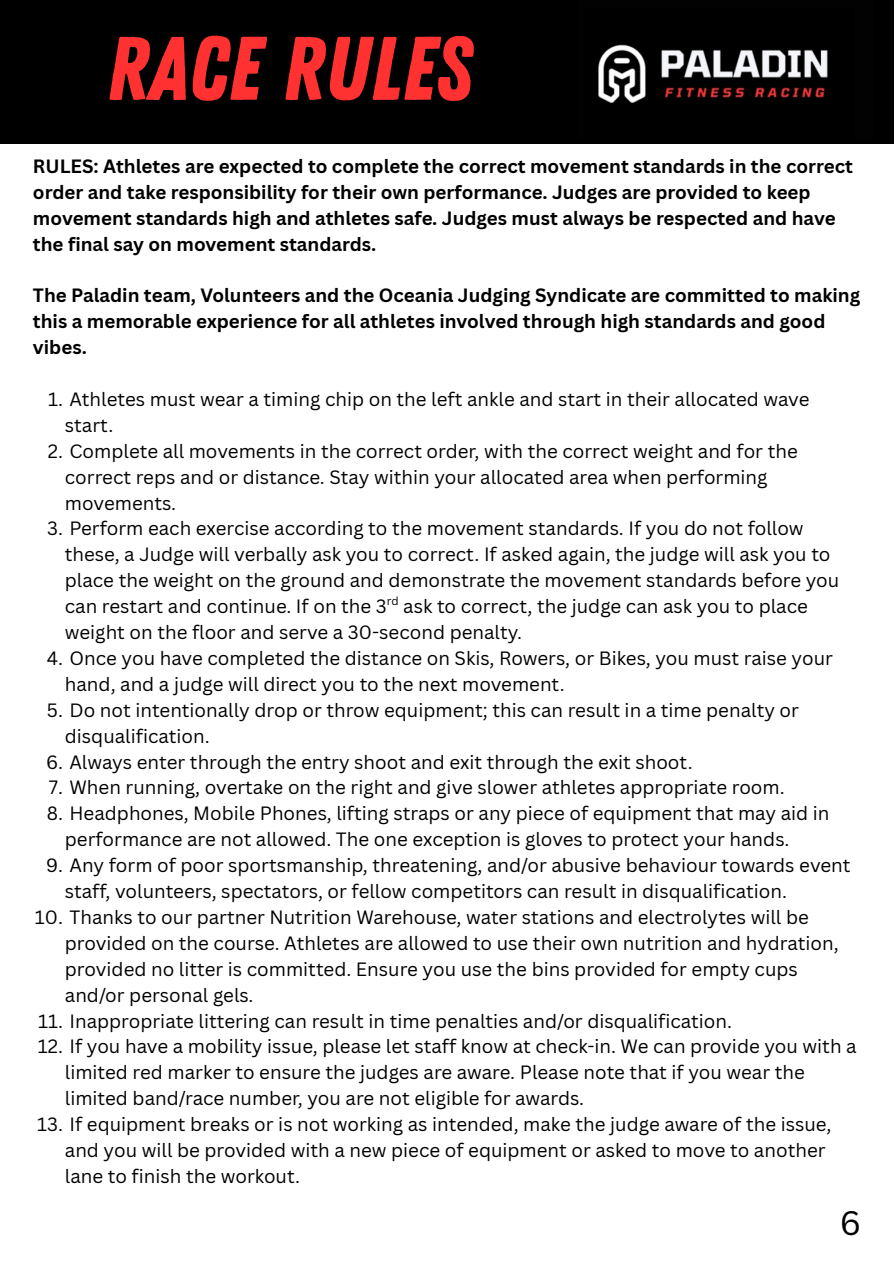
<style>
.page{position:relative;width:894px;height:1264px;background:#fff}
.page>*{position:absolute;margin:0;border:0;box-sizing:border-box;transform-origin:0 0}
.t1{font:90px "Zing Rust Base";color:#ff3131}
.t2{font:33px "Canva Sans";color:#000}
.t3{font:18.75px/26px "Canva Sans";color:#000}
.t4{font:700 18.75px/26px "Canva Sans";color:#000}
.t5{font:11.25px "Canva Sans";color:#000}
</style>
<div class="page">
<div style="left:0;top:0;width:893px;height:143px;background:#000"></div>
<img style="left:598px;top:44px;width:230px;height:59px">
<p class="t1" style="left:106px;top:16px;width:367px">RACE RULES</p>
<h2 class="t4" style="left:33px;top:153px;width:821px">RULES: Athletes are expected to complete the correct movement standards in the correct order and take responsibility for their own performance. Judges are provided to keep movement standards high and athletes safe. Judges must always be respected and have the final say on movement standards.</h2>
<h2 class="t4" style="left:33px;top:282px;width:828px">The Paladin team, Volunteers and the Oceania Judging Syndicate are committed to making this a memorable experience for all athletes involved through high standards and good vibes.</h2>
<p class="t3" style="left:65px;top:386px;width:746px;text-indent:-17px">1. Athletes must wear a timing chip on the left ankle and start in their allocated wave start.</p>
<p class="t3" style="left:65px;top:437px;width:734px;text-indent:-17px">2. Complete all movements in the correct order, with the correct weight and for the correct reps and or distance. Stay within your allocated area when performing movements.</p>
<p class="t3" style="left:65px;top:515px;width:775px;text-indent:-18px">3. Perform each exercise according to the movement standards. If you do not follow these, a Judge will verbally ask you to correct. If asked again, the judge will ask you to place the weight on the ground and demonstrate the movement standards before you can restart and continue. If on the 3 ask to correct, the judge can ask you to place weight on the floor and serve a 30-second penalty.</p>
<p class="t5" style="left:387px;top:593px;width:13px">rd</p>
<p class="t3" style="left:65px;top:644px;width:769px;text-indent:-18px">4. Once you have completed the distance on Skis, Rowers, or Bikes, you must raise your hand, and a judge will direct you to the next movement.</p>
<p class="t3" style="left:65px;top:696px;width:735px;text-indent:-18px">5. Do not intentionally drop or throw equipment; this can result in a time penalty or disqualification.</p>
<p class="t3" style="left:46px;top:748px;width:648px">6. Always enter through the entry shoot and exit through the exit shoot.</p>
<p class="t3" style="left:49px;top:774px;width:737px">7. When running, overtake on the right and give slower athletes appropriate room.</p>
<p class="t3" style="left:65px;top:800px;width:765px;text-indent:-18px">8. Headphones, Mobile Phones, lifting straps or any piece of equipment that may aid in performance are not allowed. The one exception is gloves to protect your hands.</p>
<p class="t3" style="left:65px;top:851px;width:787px;text-indent:-19px">9. Any form of poor sportsmanship, threatening, and/or abusive behaviour towards event staff, volunteers, spectators, or fellow competitors can result in disqualification.</p>
<p class="t3" style="left:65px;top:903px;width:775px;text-indent:-30px">10. Thanks to our partner Nutrition Warehouse, water stations and electrolytes will be provided on the course. Athletes are allowed to use their own nutrition and hydration, provided no litter is committed. Ensure you use the bins provided for empty cups and/or personal gels.</p>
<p class="t3" style="left:38px;top:1007px;width:695px">11. Inappropriate littering can result in time penalties and/or disqualification.</p>
<p class="t3" style="left:65px;top:1033px;width:793px;text-indent:-27px">12. If you have a mobility issue, please let staff know at check-in. We can provide you with a limited red marker to ensure the judges are aware. Please note that if you wear the limited band/race number, you are not eligible for awards.</p>
<p class="t3" style="left:65px;top:1110px;width:767px;text-indent:-28px">13. If equipment breaks or is not working as intended, make the judge aware of the issue, and you will be provided with a new piece of equipment or asked to move to another lane to finish the workout.</p>
<p class="t2" style="left:839px;top:1200px;width:23px">6</p>
</div>
